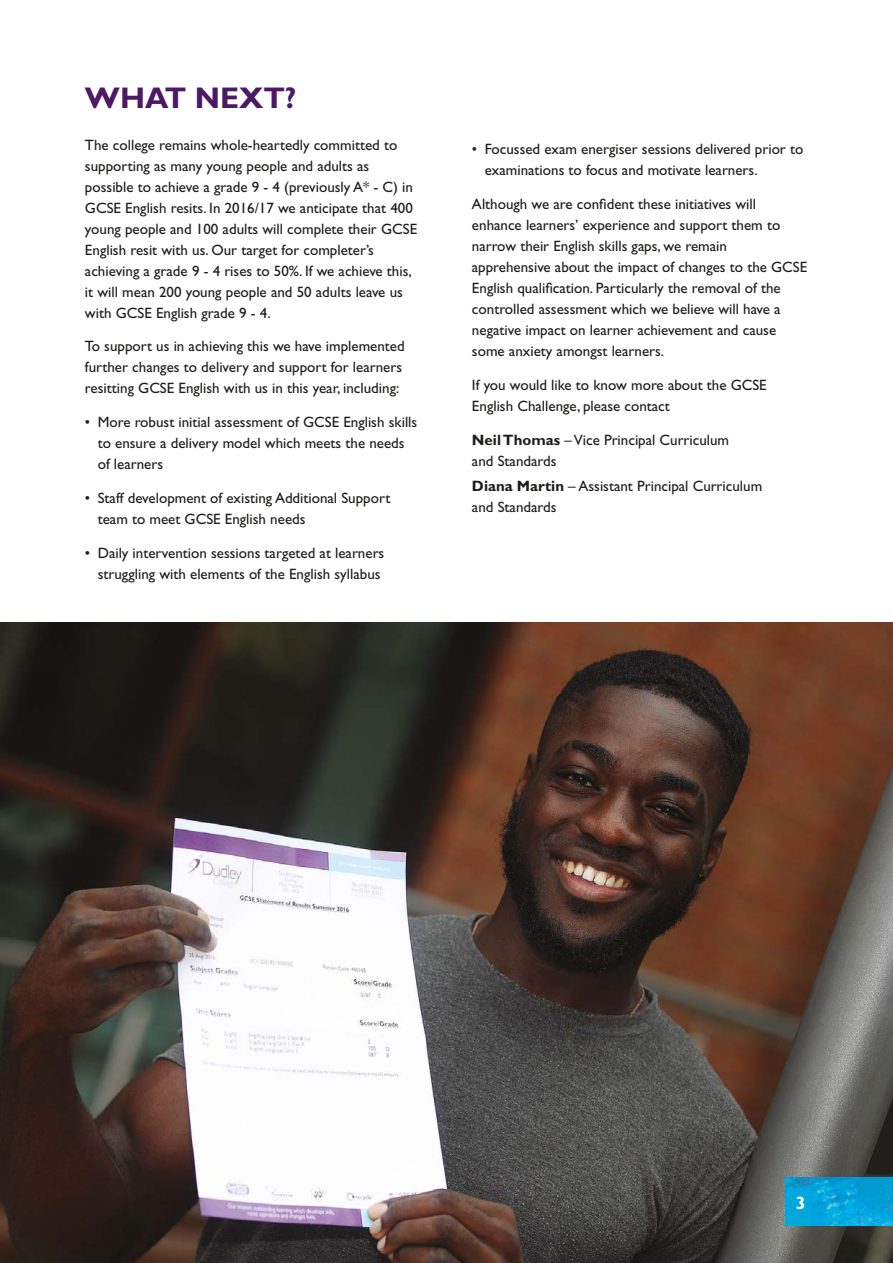
<style>
.page{position:relative;width:893px;height:1263px;background:#fff}
.page>*{position:absolute;margin:0;border:0;box-sizing:border-box;transform-origin:0 0}
.t1{font:700 30px "Gill Sans";color:#4d1965}
.t2{font:700 18px "Gill Sans";color:#fff}
.t3{font:15px/21px "Gill Sans";color:#1d1d1b}
.s1{font-weight:700}
</style>
<div class="page">
<img style="left:0;top:622px;width:893px;height:641px">
<img style="left:785px;top:1178px;width:108px;height:47px">
<h1 class="t1" style="left:85px;top:87px;width:213px">WHAT NEXT?</h1>
<p class="t3" style="left:85px;top:136px;width:334px">The college remains whole-heartedly committed to supporting as many young people and adults as possible to achieve a grade 9 - 4 (previously A* - C) in GCSE English resits. In 2016/17 we anticipate that 400 young people and 100 adults will complete their GCSE English resit with us. Our target for completer’s achieving a grade 9 - 4 rises to 50%. If we achieve this, it will mean 200 young people and 50 adults leave us with GCSE English grade 9 - 4.</p>
<p class="t3" style="left:85px;top:337px;width:321px">To support us in achieving this we have implemented further changes to delivery and support for learners resitting GCSE English with us in this year, including:</p>
<p class="t3" style="left:98px;top:413px;width:321px;text-indent:-13px">• More robust initial assessment of GCSE English skills to ensure a delivery model which meets the needs of learners</p>
<p class="t3" style="left:98px;top:489px;width:294px;text-indent:-13px">• Staff development of existing Additional Support team to meet GCSE English needs</p>
<p class="t3" style="left:85px;top:544px;width:301px;text-align:center">• Daily intervention sessions targeted at learners struggling with elements of the English syllabus</p>
<p class="t3" style="left:485px;top:140px;width:320px;text-indent:-13px">• Focussed exam energiser sessions delivered prior to examinations to focus and motivate learners.</p>
<p class="t3" style="left:472px;top:195px;width:337px">Although we are confident these initiatives will enhance learners’ experience and support them to narrow their English skills gaps, we remain apprehensive about the impact of changes to the GCSE English qualification. Particularly the removal of the controlled assessment which we believe will have a negative impact on learner achievement and cause some anxiety amongst learners.</p>
<p class="t3" style="left:472px;top:376px;width:296px">If you would like to know more about the GCSE<br>English Challenge, please contact</p>
<p class="t3" style="left:472px;top:431px;width:259px"><span class="s1">Neil Thomas</span> – Vice Principal Curriculum and Standards</p>
<p class="t3" style="left:472px;top:477px;width:292px"><span class="s1">Diana Martin</span> – Assistant Principal Curriculum and Standards</p>
<p class="t2" style="left:796px;top:1197px;width:11px">3</p>
</div>
